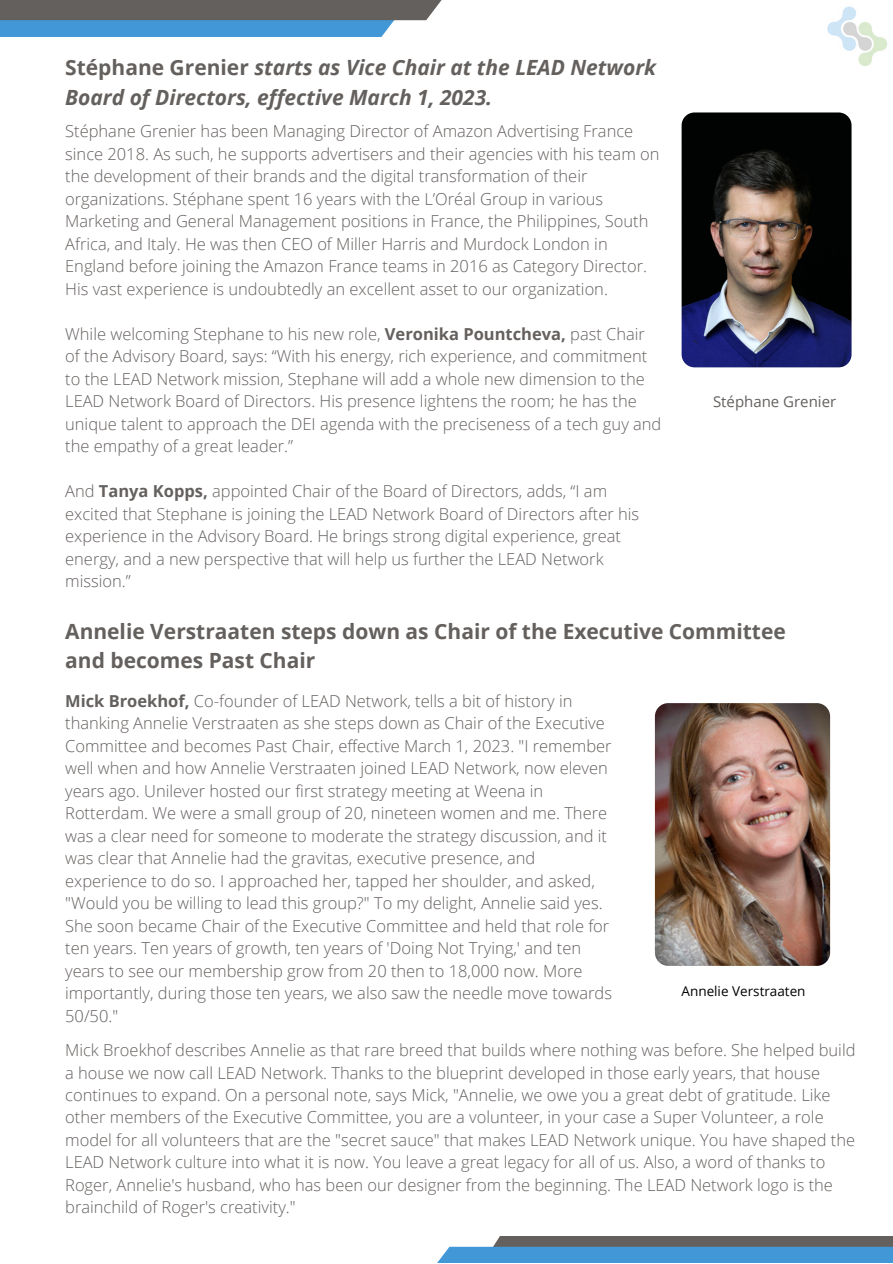
<style>
.page{position:relative;width:893px;height:1264px;background:#fff}
.page>*{position:absolute;margin:0;border:0;box-sizing:border-box;transform-origin:0 0}
.t1{font:italic 700 21px/29.2px "Open Sans";color:#64605e}
.t2{font:700 21px/29.2px "Open Sans";color:#64605e}
.t3{font:300 16.5px/22.5px "Open Sans";color:#64605e}
.t4{font:15px "Open Sans";color:#64605e}
.t5{font:13.5px "Open Sans";color:#000}
.s1{font-style:normal}
.s2{font-weight:700}
</style>
<div class="page">
<div style="left:0;top:0;width:421px;height:37px;background:#4298d7"></div>
<div style="left:0;top:0;width:462px;height:20px;background:#64605e"></div>
<img style="left:681px;top:112px;width:170px;height:255px;border-radius:13px">
<div style="left:464px;top:1235px;width:428px;height:27px;background:#64605e"></div>
<div style="left:410px;top:1246px;width:482px;height:16px;background:#4298d7"></div>
<img style="left:827px;top:6px;width:61px;height:60px">
<img style="left:655px;top:703px;width:175px;height:262px;border-radius:13px">
<p class="t1" style="left:65px;top:53px;width:592px"><span class="s1">Stéphane Grenier</span> starts as Vice Chair at the LEAD Network<br>Board of Directors, effective March 1, 2023.</p>
<p class="t3" style="left:65px;top:120px;width:596px">Stéphane Grenier has been Managing Director of Amazon Advertising France since 2018. As such, he supports advertisers and their agencies with his team on the development of their brands and the digital transformation of their organizations. Stéphane spent 16 years with the L’Oréal Group in various Marketing and General Management positions in France, the Philippines, South Africa, and Italy. He was then CEO of Miller Harris and Murdock London in England before joining the Amazon France teams in 2016 as Category Director.<br>His vast experience is undoubtedly an excellent asset to our organization.</p>
<p class="t3" style="left:65px;top:322px;width:597px">While welcoming Stephane to his new role, <span class="s2">Veronika Pountcheva,</span> past Chair of the Advisory Board, says: “With his energy, rich experience, and commitment to the LEAD Network mission, Stephane will add a whole new dimension to the LEAD Network Board of Directors. His presence lightens the room; he has the unique talent to approach the DEI agenda with the preciseness of a tech guy and the empathy of a great leader.”</p>
<p class="t3" style="left:65px;top:479px;width:575px">And <span class="s2">Tanya Kopps,</span> appointed Chair of the Board of Directors, adds, “I am excited that Stephane is joining the LEAD Network Board of Directors after his experience in the Advisory Board. He brings strong digital experience, great energy, and a new perspective that will help us further the LEAD Network mission.”</p>
<p class="t4" style="left:713px;top:391px;width:125px">Stéphane Grenier</p>
<p class="t2" style="left:65px;top:616px;width:722px">Annelie Verstraaten steps down as Chair of the Executive Committee and becomes Past Chair</p>
<p class="t3" style="left:65px;top:689px;width:548px"><span class="s2">Mick Broekhof,</span> Co-founder of LEAD Network, tells a bit of history in thanking Annelie Verstraaten as she steps down as Chair of the Executive Committee and becomes Past Chair, effective March 1, 2023. "I remember well when and how Annelie Verstraaten joined LEAD Network, now eleven years ago. Unilever hosted our first strategy meeting at Weena in Rotterdam. We were a small group of 20, nineteen women and me. There was a clear need for someone to moderate the strategy discussion, and it was clear that Annelie had the gravitas, executive presence, and experience to do so. I approached her, tapped her shoulder, and asked, "Would you be willing to lead this group?" To my delight, Annelie said yes.<br>She soon became Chair of the Executive Committee and held that role for ten years. Ten years of growth, ten years of 'Doing Not Trying,' and ten years to see our membership grow from 20 then to 18,000 now. More importantly, during those ten years, we also saw the needle move towards 50/50."</p>
<p class="t5" style="left:681px;top:981px;width:125px">Annelie Verstraaten</p>
<p class="t3" style="left:65px;top:1038px;width:791px">Mick Broekhof describes Annelie as that rare breed that builds where nothing was before. She helped build a house we now call LEAD Network. Thanks to the blueprint developed in those early years, that house continues to expand. On a personal note, says Mick, "Annelie, we owe you a great debt of gratitude. Like other members of the Executive Committee, you are a volunteer, in your case a Super Volunteer, a role model for all volunteers that are the "secret sauce" that makes LEAD Network unique. You have shaped the LEAD Network culture into what it is now. You leave a great legacy for all of us. Also, a word of thanks to Roger, Annelie's husband, who has been our designer from the beginning. The LEAD Network logo is the brainchild of Roger's creativity."</p>
</div>
